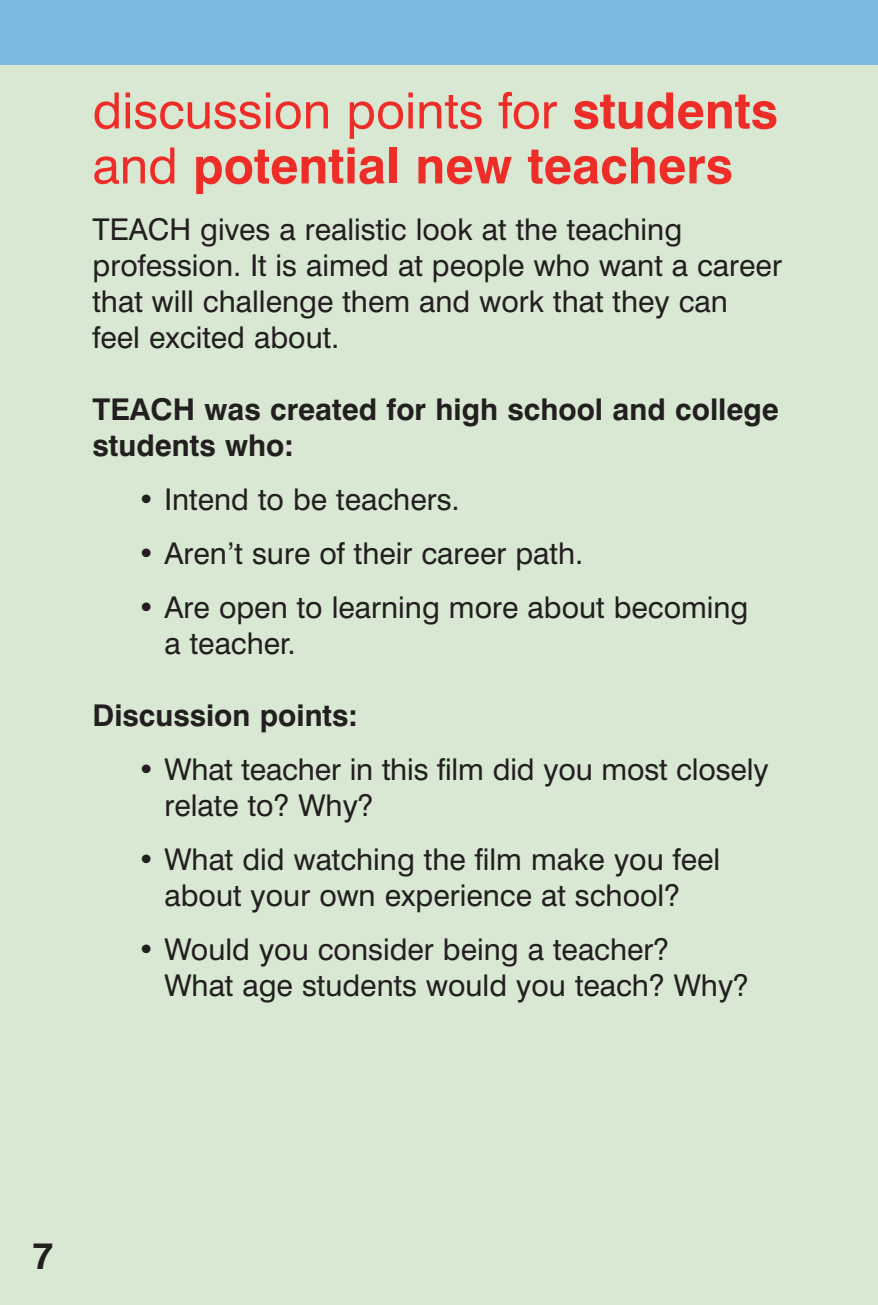
<style>
.page{position:relative;width:878px;height:1305px;background:#d8e8d2}
.page>*{position:absolute;margin:0;border:0;box-sizing:border-box;transform-origin:0 0}
.t1{font:700 50px/55px "Swiss 721 BT";color:#ee2d28}
.t2{font:700 37.5px "Swiss 721 BT";color:#231f20}
.t3{font:30px/36px "Swiss 721 BT";color:#231f20}
.t4{font:700 30px/36px "Swiss 721 BT";color:#231f20}
.s1{font-weight:400}
.s2{font-weight:700}
</style>
<div class="page">
<div style="left:0;top:0;width:878px;height:65px;background:#7db9e0"></div>
<h1 class="t1" style="left:92px;top:88px;width:687px"><span class="s1">discussion points for</span> students <span class="s1">and</span> potential new teachers</h1>
<p class="t3" style="left:92px;top:214px;width:691px">TEACH gives a realistic look at the teaching profession. It is aimed at people who want a career that will challenge them and work that they can feel excited about.</p>
<p class="t4" style="left:92px;top:394px;width:688px">TEACH was created for high school and college students who:</p>
<p class="t3" style="left:138px;top:484px;width:324px"><span class="s2">•</span> Intend to be teachers.</p>
<p class="t3" style="left:138px;top:538px;width:447px"><span class="s2">•</span> Aren’t sure of their career path.</p>
<p class="t3" style="left:164px;top:592px;width:585px;text-indent:-27px"><span class="s2">•</span> Are open to learning more about becoming a teacher.</p>
<p class="t4" style="left:92px;top:700px;width:267px">Discussion points:</p>
<p class="t3" style="left:164px;top:754px;width:605px;text-indent:-27px"><span class="s2">•</span> What teacher in this film did you most closely relate to? Why?</p>
<p class="t3" style="left:138px;top:844px;width:584px;text-align:center"><span class="s2">•</span> What did watching the film make you feel about your own experience at school?</p>
<p class="t3" style="left:164px;top:934px;width:586px;text-indent:-27px"><span class="s2">•</span> Would you consider being a teacher?<br>What age students would you teach? Why?</p>
<p class="t2" style="left:33px;top:1243px;width:23px">7</p>
</div>
